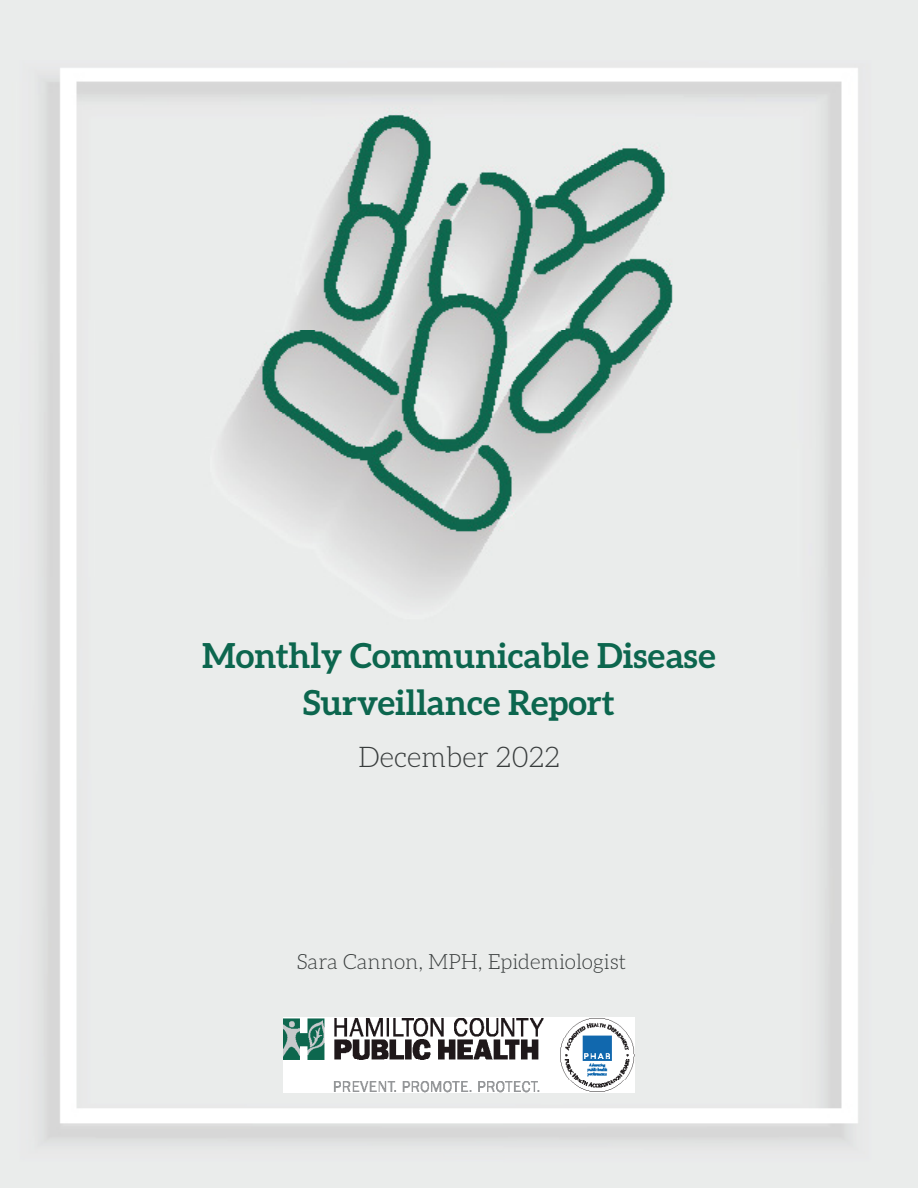
<style>
.page{position:relative;width:918px;height:1188px;background:#fff}
.page>*{position:absolute;margin:0;border:0;box-sizing:border-box;transform-origin:0 0}
.t1{font:700 34.5px/46.8px "Aleo";color:#0c664e;text-align:center}
.t2{font:300 28.5px "Aleo";color:#383c3c}
.t3{font:300 21px "Aleo";color:#383c3c}
</style>
<div class="page">
<img style="left:0;top:0;width:918px;height:1188px">
<img style="left:284px;top:1018px;width:350px;height:75px">
<p class="t1" style="left:202px;top:631px;width:515px">Monthly Communicable Disease<br>Surveillance Report</p>
<p class="t2" style="left:358px;top:741px;width:203px">December 2022</p>
<p class="t3" style="left:297px;top:950px;width:331px">Sara Cannon, MPH, Epidemiologist</p>
</div>
